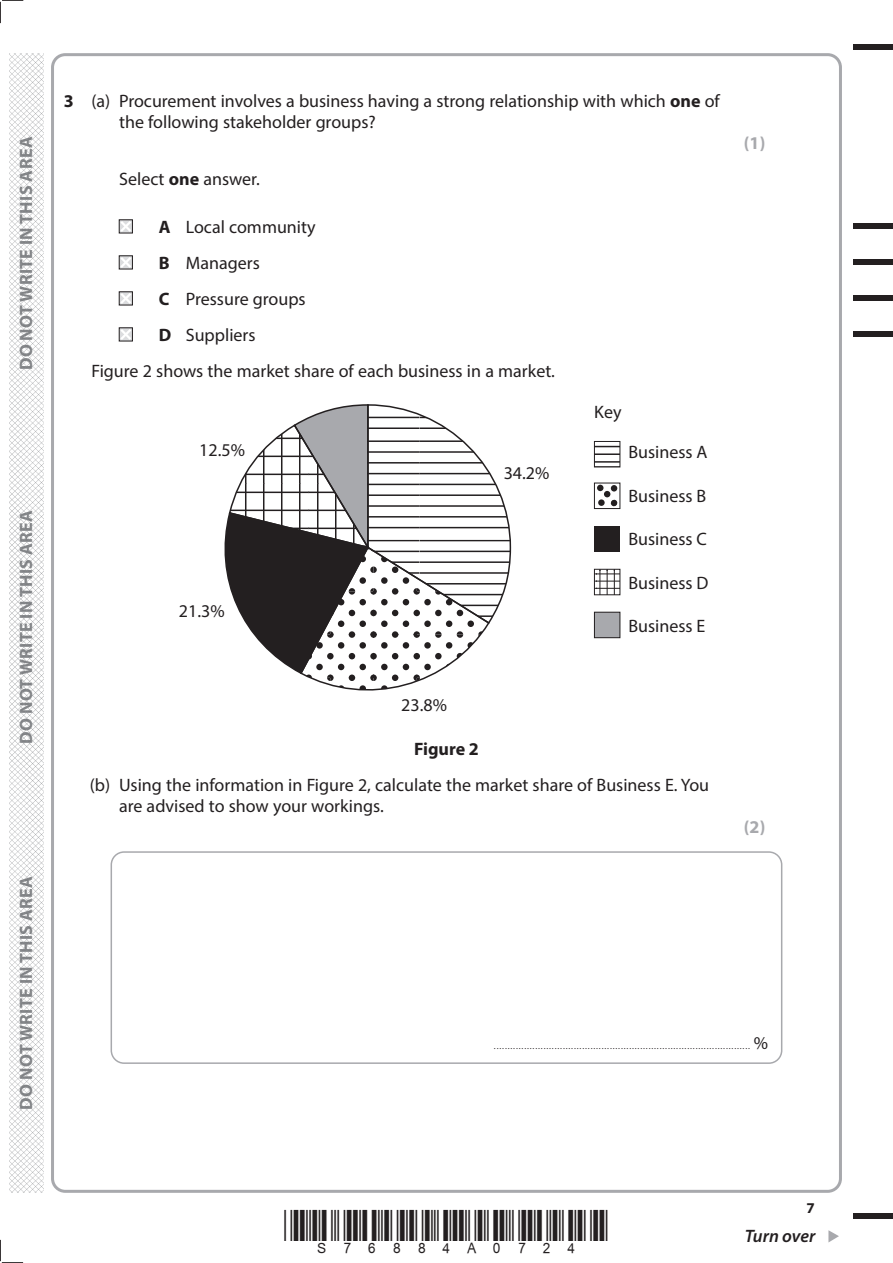
<style>
.page{position:relative;width:893px;height:1263px;background:#fff}
.page>*{position:absolute;margin:0;border:0;box-sizing:border-box;transform-origin:0 0}
.t1{font:18px/21px "Myriad Pro";color:#231f20}
.t2{font:700 18px "Myriad Pro";letter-spacing:.02em;color:#808285}
.t3{font:italic 600 18px "Myriad Pro";letter-spacing:-.005em;color:#231f20}
.t4{font:700 18px "Myriad Pro";color:#231f20}
.t5{font:700 18px "Myriad Pro";color:#a8a9ad}
.t6{font:700 15px "Myriad Pro";color:#231f20}
.t7{font:9px "Myriad Pro";color:#231f20}
.s1{font-weight:700}
.s2{font-size:18px}
</style>
<div class="page">
<svg style="left:828px;top:1230px;width:11px;height:12px"></svg>
<div style="left:853px;top:44px;width:40px;height:5px;background:#231f20"></div>
<div style="left:853px;top:1214px;width:40px;height:5px;background:#231f20"></div>
<svg style="left:0;top:0;width:23px;height:23px"></svg>
<svg style="left:0;top:1240px;width:23px;height:23px"></svg>
<img style="left:10px;top:53px;width:34px;height:1140px">
<svg style="left:118px;top:219px;width:15px;height:15px"></svg>
<svg style="left:118px;top:255px;width:15px;height:15px"></svg>
<svg style="left:118px;top:291px;width:15px;height:15px"></svg>
<svg style="left:118px;top:327px;width:15px;height:15px"></svg>
<svg style="left:224px;top:404px;width:288px;height:287px"></svg>
<div style="left:594px;top:526px;width:26px;height:26px;background:#231f20"></div>
<div style="left:594px;top:612px;width:26px;height:26px;background:#a8a9ad"></div>
<div style="left:594px;top:612px;width:26px;height:26px;border:1px solid #231f20"></div>
<svg style="left:596px;top:446px;width:22px;height:1px"></svg>
<hr style="left:594px;top:461px;width:26px;height:2px;background:#231f20">
<hr style="left:594px;top:453px;width:26px;height:2px;background:#231f20">
<div style="left:594px;top:441px;width:26px;height:26px;border:1px solid #231f20"></div>
<div style="left:594px;top:483px;width:26px;height:26px;border:1px solid #231f20"></div>
<svg style="left:597px;top:485px;width:21px;height:22px"></svg>
<svg style="left:594px;top:571px;width:26px;height:25px"></svg>
<div style="left:594px;top:569px;width:26px;height:26px;border:1px solid #231f20"></div>
<div style="left:111px;top:851px;width:671px;height:213px;border:2px solid #a8a9ad;border-radius:13px"></div>
<div style="left:853px;top:223px;width:40px;height:6px;background:#231f20"></div>
<div style="left:853px;top:259px;width:40px;height:6px;background:#231f20"></div>
<div style="left:853px;top:295px;width:40px;height:6px;background:#231f20"></div>
<div style="left:853px;top:331px;width:40px;height:6px;background:#231f20"></div>
<p class="t2" style="left:14px;top:370px;width:235px;rotate:-90deg">DO NOT WRITE IN THIS AREA</p>
<p class="t2" style="left:14px;top:744px;width:235px;rotate:-90deg">DO NOT WRITE IN THIS AREA</p>
<p class="t2" style="left:14px;top:1110px;width:235px;rotate:-90deg">DO NOT WRITE IN THIS AREA</p>
<p class="t1" style="left:119px;top:90px;width:602px;text-indent:-55px"><span class="s1">3</span> (a) Procurement involves a business having a strong relationship with which <span class="s1">one</span> of the following stakeholder groups?</p>
<p class="t1" style="left:119px;top:168px;width:142px">Select <span class="s1">one</span> answer.</p>
<p class="t1" style="left:159px;top:217px;width:158px"><span class="s1">A</span> Local community</p>
<p class="t1" style="left:159px;top:253px;width:103px"><span class="s1">B</span> Managers</p>
<p class="t1" style="left:159px;top:289px;width:149px"><span class="s1">C</span> Pressure groups</p>
<p class="t1" style="left:159px;top:325px;width:98px"><span class="s1">D</span> Suppliers</p>
<p class="t1" style="left:91px;top:361px;width:465px">Figure 2 shows the market share of each business in a market.</p>
<p class="t1" style="left:199px;top:439px;width:47px">12.5%</p>
<p class="t1" style="left:179px;top:600px;width:47px">21.3%</p>
<p class="t1" style="left:504px;top:462px;width:47px">34.2%</p>
<p class="t1" style="left:594px;top:401px;width:29px">Key</p>
<p class="t1" style="left:628px;top:441px;width:81px">Business A</p>
<p class="t1" style="left:628px;top:485px;width:79px">Business B</p>
<p class="t1" style="left:628px;top:528px;width:80px">Business C</p>
<p class="t1" style="left:628px;top:572px;width:82px">Business D</p>
<p class="t1" style="left:628px;top:615px;width:78px">Business E</p>
<p class="t5" style="left:744px;top:131px;width:23px">(1)</p>
<p class="t1" style="left:401px;top:694px;width:47px">23.8%</p>
<p class="t4" style="left:414px;top:737px;width:66px">Figure 2</p>
<p class="t1" style="left:119px;top:774px;width:592px;text-indent:-29px">(b) Using the information in Figure 2, calculate the market share of Business E. You are advised to show your workings.</p>
<p class="t5" style="left:744px;top:815px;width:23px">(2)</p>
<p class="t7" style="left:494px;top:1040px;width:276px">............................................................................................. <span class="s2">%</span></p>
<p class="t6" style="left:806px;top:1198px;width:10px">7</p>
<p class="t3" style="left:745px;top:1225px;width:72px">Turn over</p>
</div>
